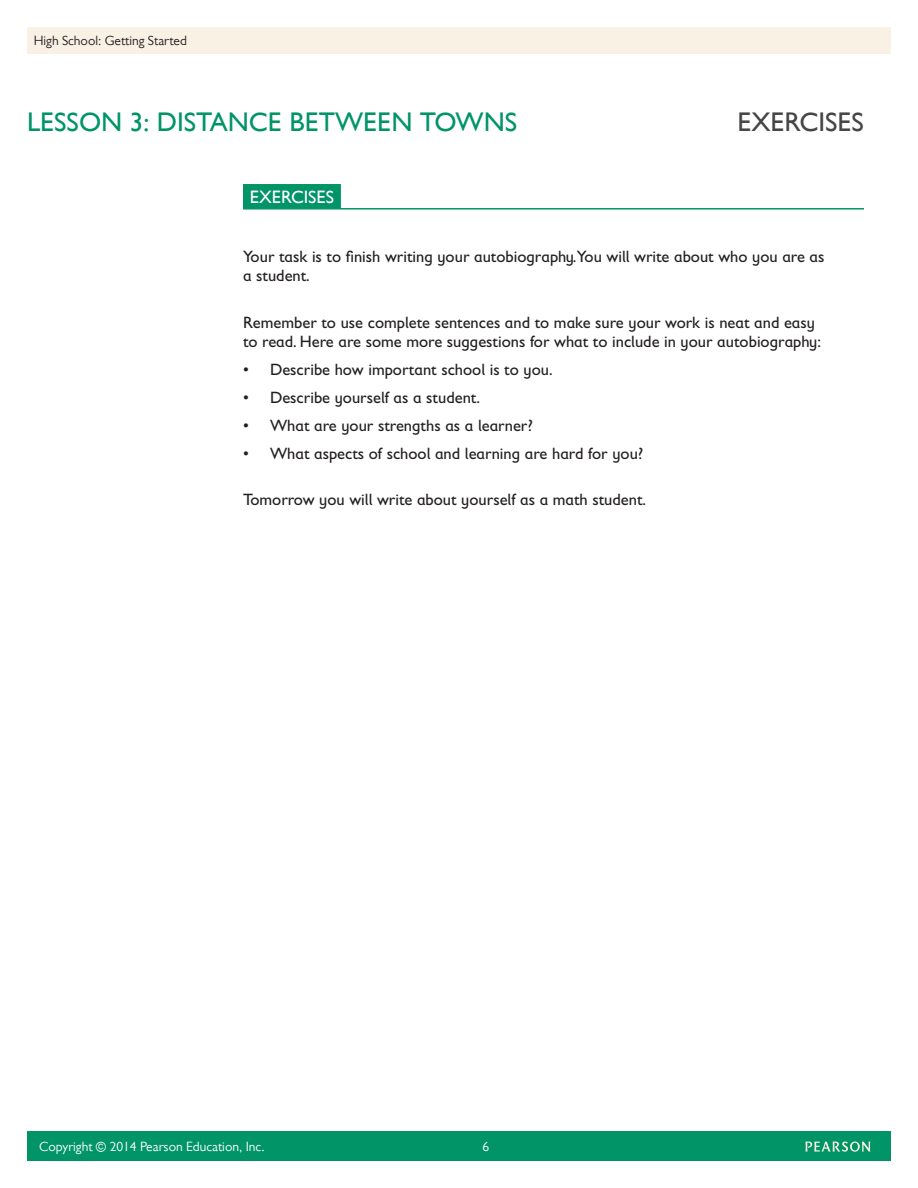
<style>
.page{position:relative;width:918px;height:1188px;background:#fff}
.page>*{position:absolute;margin:0;border:0;box-sizing:border-box;transform-origin:0 0}
.TOC_SECTION_TITLE{font:500 27px "Gill Sans MT Pro";color:#009467}
.t1{font:500 27px "Gill Sans MT Pro";color:#464646}
.Section_Header{font:500 18px "Gill Sans MT Pro";color:#fff}
.Body_Text{font:16.5px/19px "Gill Sans Infant Std";color:#231f20}
.t2{font:13.5px "Gill Sans MT Pro";color:#fff}
.t3{font:13.5px "Gill Sans MT Pro";color:#231f20}
</style>
<div class="page">
<div style="left:27px;top:27px;width:864px;height:27px;background:#f9f2e4"></div>
<div style="left:27px;top:1132px;width:864px;height:29px;background:#009467"></div>
<svg style="left:806px;top:1142px;width:64px;height:10px"></svg>
<div style="left:243px;top:184px;width:98px;height:24px;background:#009467"></div>
<hr style="left:243px;top:208px;width:621px;height:2px;background:#009467">
<p class="t3" style="left:34px;top:33px;width:155px">High School: Getting Started</p>
<p class="TOC_SECTION_TITLE" style="left:27px;top:106px;width:492px">LESSON 3: DISTANCE BETWEEN TOWNS</p>
<p class="Section_Header" style="left:250px;top:186px;width:86px">EXERCISES</p>
<h1 class="t1" style="left:737px;top:106px;width:128px">EXERCISES</h1>
<p class="Body_Text" style="left:243px;top:247px;width:583px">Your task is to finish writing your autobiography.You will write about who you are as a student.</p>
<p class="Body_Text" style="left:243px;top:313px;width:579px">Remember to use complete sentences and to make sure your work is neat and easy to read. Here are some more suggestions for what to include in your autobiography:</p>
<p class="Body_Text" style="left:243px;top:359px;width:311px">• Describe how important school is to you.</p>
<p class="Body_Text" style="left:243px;top:387px;width:239px">• Describe yourself as a student.</p>
<p class="Body_Text" style="left:243px;top:415px;width:292px">• What are your strengths as a learner?</p>
<p class="Body_Text" style="left:243px;top:443px;width:402px">• What aspects of school and learning are hard for you?</p>
<p class="Body_Text" style="left:243px;top:490px;width:405px">Tomorrow you will write about yourself as a math student.</p>
<p class="t2" style="left:39px;top:1139px;width:227px">Copyright © 2014 Pearson Education, Inc.</p>
<p class="t2" style="left:483px;top:1139px;width:8px">6</p>
</div>
